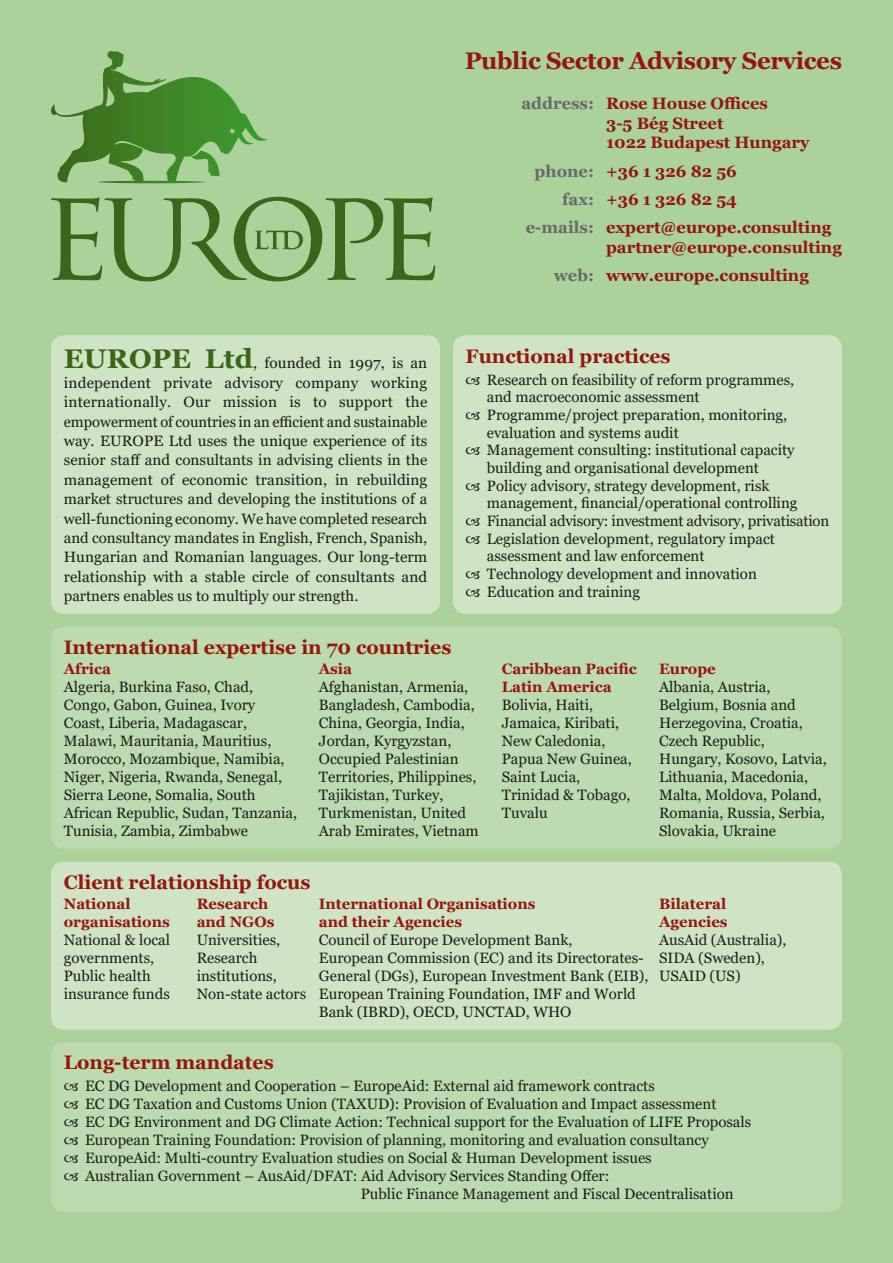
<style>
.page{position:relative;width:893px;height:1263px;background:#aad29a}
.page>*{position:absolute;margin:0;border:0;box-sizing:border-box;transform-origin:0 0}
.t1{font:700 24px "Georgia";letter-spacing:-.015em;color:#96150e}
.t2{font:700 19.5px "Georgia";color:#96150e}
.t3{font:700 16.5px/19.8px "Georgia";color:#96150e}
.t4{font:15px/18px "Georgia";color:#1d1d1b}
.t5{font:700 15px/18px "Georgia";color:#96150e}
.s1{color:#686a6b}
.s2{font-weight:700;font-size:27px;color:#396618}
</style>
<div class="page">
<svg style="left:51px;top:197px;width:384px;height:84px"></svg>
<svg style="left:51px;top:51px;width:216px;height:132px"></svg>
<div style="left:51px;top:1042px;width:791px;height:170px;background:#bddbb0;border-radius:13px"></div>
<div style="left:453px;top:335px;width:389px;height:279px;background:#cfe4c4;border-radius:13px"></div>
<div style="left:51px;top:335px;width:389px;height:279px;background:#cfe4c4;border-radius:13px"></div>
<div style="left:51px;top:627px;width:791px;height:222px;background:#bddbb0;border-radius:13px"></div>
<div style="left:51px;top:861px;width:791px;height:169px;background:#cfe4c4;border-radius:13px"></div>
<h1 class="t1" style="left:465px;top:45px;width:379px">Public Sector Advisory Services</h1>
<p class="t3" style="left:606px;top:93px;width:205px;text-indent:-85px"><span class="s1">address:</span> Rose House Offices<br>3-5 Bég Street<br>1022 Budapest Hungary</p>
<p class="t3" style="left:535px;top:161px;width:204px"><span class="s1">phone:</span> +36 1 326 82 56</p>
<p class="t3" style="left:562px;top:189px;width:176px"><span class="s1">fax:</span> +36 1 326 82 54</p>
<p class="t3" style="left:526px;top:218px;width:307px"><span class="s1">e-mails:</span> expert@europe.consulting</p>
<p class="t3" style="left:554px;top:233px;width:290px;line-height:28.3px;text-indent:52px">partner@europe.consulting <span class="s1">web:</span> www.europe.consulting</p>
<p class="t4" style="left:64px;top:354px;width:365px;line-height:19.4px;text-align:justify"><span class="s2">EUROPE Ltd</span>, founded in 1997, is an independent private advisory company working internationally. Our mission is to support the empowerment of countries in an efficient and sustainable way. EUROPE Ltd uses the unique experience of its senior staff and consultants in advising clients in the management of economic transition, in rebuilding market structures and developing the institutions of a well-functioning economy. We have completed research and consultancy mandates in English, French, Spanish, Hungarian and Romanian languages. Our long-term relationship with a stable circle of consultants and partners enables us to multiply our strength.</p>
<h2 class="t2" style="left:466px;top:343px;width:206px">Functional practices</h2>
<p class="t4" style="left:487px;top:371px;width:344px">Research on feasibility of reform programmes,<br>and macroeconomic assessment Programme/project preparation, monitoring, evaluation and systems audit<br>Management consulting: institutional capacity building and organisational development<br>Policy advisory, strategy development, risk management, financial/operational controlling Financial advisory: investment advisory, privatisation Legislation development, regulatory impact assessment and law enforcement<br>Technology development and innovation<br>Education and training</p>
<h2 class="t2" style="left:64px;top:635px;width:389px">International expertise in 70 countries</h2>
<p class="t5" style="left:64px;top:660px;width:49px">Africa</p>
<p class="t4" style="left:64px;top:678px;width:235px">Algeria, Burkina Faso, Chad,<br>Congo, Gabon, Guinea, Ivory<br>Coast, Liberia, Madagascar,<br>Malawi, Mauritania, Mauritius,<br>Morocco, Mozambique, Namibia,<br>Niger, Nigeria, Rwanda, Senegal,<br>Sierra Leone, Somalia, South<br>African Republic, Sudan, Tanzania,<br>Tunisia, Zambia, Zimbabwe</p>
<p class="t5" style="left:319px;top:660px;width:35px">Asia</p>
<p class="t4" style="left:319px;top:678px;width:161px">Afghanistan, Armenia,<br>Bangladesh, Cambodia,<br>China, Georgia, India,<br>Jordan, Kyrgyzstan,<br>Occupied Palestinian<br>Territories, Philippines,<br>Tajikistan, Turkey,<br>Turkmenistan, United<br>Arab Emirates, Vietnam</p>
<p class="t5" style="left:502px;top:660px;width:136px">Caribbean Pacific<br>Latin America</p>
<p class="t4" style="left:502px;top:696px;width:132px">Bolivia, Haiti,<br>Jamaica, Kiribati,<br>New Caledonia,<br>Papua New Guinea,<br>Saint Lucia,<br>Trinidad &amp; Tobago,<br>Tuvalu</p>
<p class="t5" style="left:659px;top:660px;width:58px">Europe</p>
<p class="t4" style="left:659px;top:678px;width:169px">Albania, Austria,<br>Belgium, Bosnia and<br>Herzegovina, Croatia,<br>Czech Republic,<br>Hungary, Kosovo, Latvia,<br>Lithuania, Macedonia,<br>Malta, Moldova, Poland,<br>Romania, Russia, Serbia,<br>Slovakia, Ukraine</p>
<h2 class="t2" style="left:64px;top:870px;width:248px">Client relationship focus</h2>
<p class="t5" style="left:64px;top:895px;width:108px">National organisations</p>
<p class="t4" style="left:64px;top:931px;width:108px">National &amp; local governments,<br>Public health insurance funds</p>
<p class="t5" style="left:197px;top:895px;width:79px">Research and NGOs</p>
<p class="t4" style="left:197px;top:931px;width:111px">Universities,<br>Research institutions,<br>Non-state actors</p>
<p class="t5" style="left:319px;top:895px;width:218px">International Organisations and their Agencies</p>
<p class="t4" style="left:319px;top:931px;width:331px">Council of Europe Development Bank,<br>European Commission (EC) and its Directorates-General (DGs), European Investment Bank (EIB), European Training Foundation, IMF and World Bank (IBRD), OECD, UNCTAD, WHO</p>
<p class="t5" style="left:659px;top:895px;width:70px">Bilateral<br>Agencies</p>
<p class="t4" style="left:659px;top:931px;width:129px">AusAid (Australia),<br>SIDA (Sweden),<br>USAID (US)</p>
<h2 class="t2" style="left:64px;top:1050px;width:212px">Long-term mandates</h2>
<p class="t4" style="left:85px;top:1077px;width:571px">EC DG Development and Cooperation – EuropeAid: External aid framework contracts</p>
<p class="t4" style="left:85px;top:1095px;width:633px">EC DG Taxation and Customs Union (TAXUD): Provision of Evaluation and Impact assessment</p>
<p class="t4" style="left:85px;top:1113px;width:668px">EC DG Environment and DG Climate Action: Technical support for the Evaluation of LIFE Proposals</p>
<p class="t4" style="left:85px;top:1131px;width:625px">European Training Foundation: Provision of planning, monitoring and evaluation consultancy</p>
<p class="t4" style="left:85px;top:1149px;width:568px">EuropeAid: Multi-country Evaluation studies on Social &amp; Human Development issues</p>
<p class="t4" style="left:85px;top:1167px;width:526px">Australian Government – AusAid/DFAT: Aid Advisory Services Standing Offer:</p>
<p class="t4" style="left:361px;top:1185px;width:374px">Public Finance Management and Fiscal Decentralisation</p>
</div>
